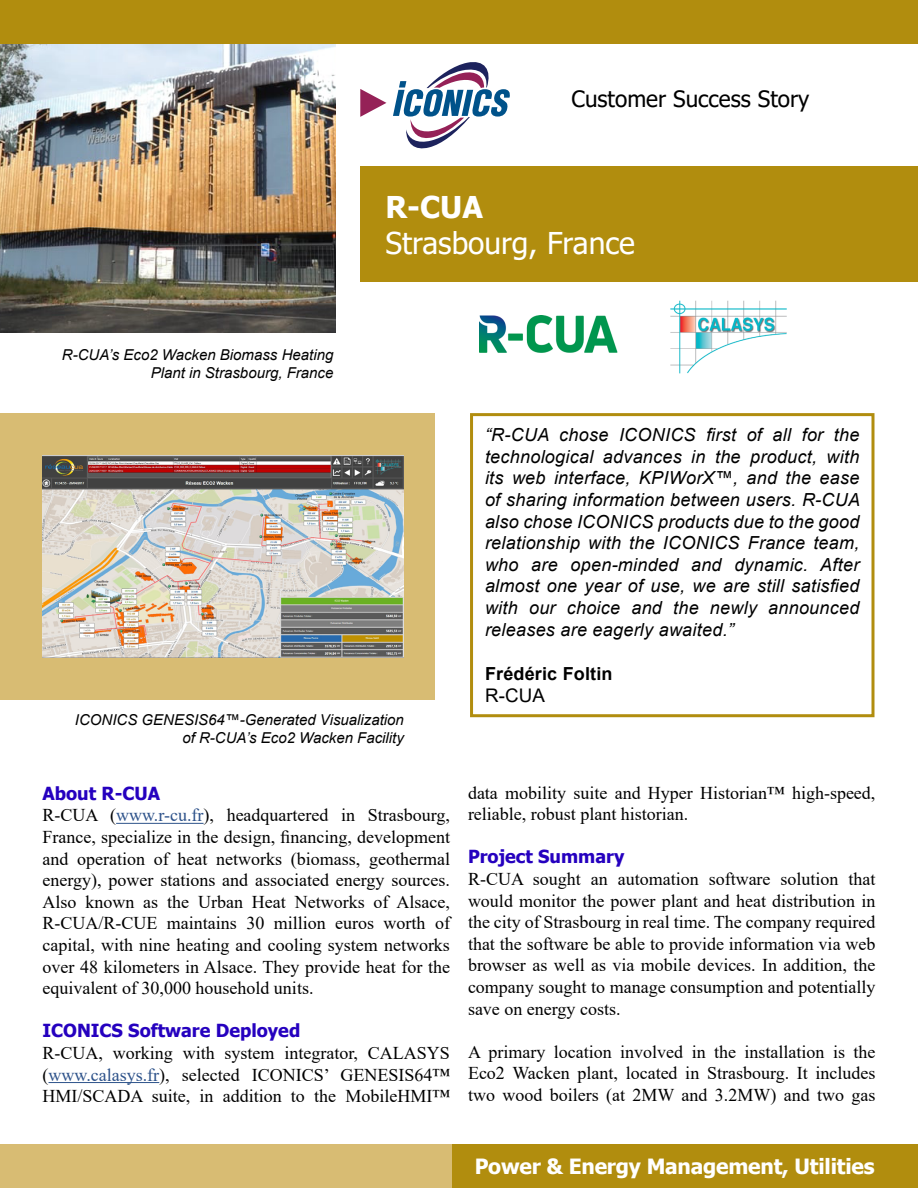
<style>
.page{position:relative;width:918px;height:1188px;background:#fff}
.page>*{position:absolute;margin:0;border:0;box-sizing:border-box;transform-origin:0 0}
.t1{font:30px "Tahoma";color:#fff}
.t2{font:700 30px "Tahoma";color:#fff}
.t3{font:22.5px "Tahoma";color:#000}
.t4{font:700 21px "Tahoma";letter-spacing:-.01em;color:#fff}
.t5{font:18.75px "Arial";color:#000}
.t6{font:18px/21.6px "Times New Roman";color:#000;text-align:justify}
.t7{font:italic 18px/21.6px "Arial";letter-spacing:.015em;color:#000;text-align:justify}
.t8{font:700 18px "Tahoma";color:#2500bf}
.t9{font:700 18px "Arial";letter-spacing:.01em;color:#000}
.t10{font:italic 15px/18px "Arial";color:#000;text-align:right}
.s1{color:#2d528a}
</style>
<div class="page">
<div style="left:0;top:1144px;width:472px;height:44px;background:#d8bc73"></div>
<div style="left:452px;top:1144px;width:466px;height:44px;background:#b18d0e"></div>
<div style="left:360px;top:167px;width:558px;height:115px;background:#b18d0e"></div>
<svg style="left:393px;top:62px;width:117px;height:86px"></svg>
<svg style="left:360px;top:89px;width:26px;height:28px"></svg>
<img style="left:0;top:44px;width:335px;height:289px">
<div style="left:0;top:0;width:918px;height:44px;background:#b18d0e"></div>
<img style="left:480px;top:316px;width:138px;height:37px">
<hr style="left:116px;top:823px;width:88px;height:1px;background:#2d528a">
<hr style="left:49px;top:1082px;width:110px;height:1px;background:#2d528a">
<div style="left:0;top:413px;width:435px;height:286px;background:#d8bc73"></div>
<div style="left:470px;top:413px;width:404px;height:304px;border:3px solid #b18d0e"></div>
<img style="left:670px;top:300px;width:117px;height:74px">
<img style="left:43px;top:455px;width:361px;height:202px">
<p class="t3" style="left:572px;top:84px;width:240px">Customer Success Story</p>
<p class="t10" style="left:62px;top:346px;width:273px">R-CUA’s Eco2 Wacken Biomass Heating<br>Plant in Strasbourg, France</p>
<h1 class="t2" style="left:386px;top:186px;width:99px">R-CUA</h1>
<h1 class="t1" style="left:386px;top:223px;width:251px">Strasbourg, France</h1>
<p class="t7" style="left:485px;top:424px;width:377px">“R-CUA chose ICONICS first of all for the technological advances in the product, with its web interface, KPIWorX™, and the ease of sharing information between users. R-CUA also chose ICONICS products due to the good relationship with the ICONICS France team, who are open-minded and dynamic. After almost one year of use, we are still satisfied with our choice and the newly announced releases are eagerly awaited.”</p>
<p class="t9" style="left:485px;top:661px;width:129px">Frédéric Foltin</p>
<p class="t5" style="left:485px;top:683px;width:62px">R-CUA</p>
<p class="t10" style="left:75px;top:711px;width:331px">ICONICS GENESIS64™-Generated Visualization of R-CUA’s Eco2 Wacken Facility</p>
<p class="t8" style="left:43px;top:781px;width:119px">About R-CUA</p>
<p class="t6" style="left:43px;top:804px;width:409px">R-CUA (<span class="s1">www.r-cu.fr</span>), headquartered in Strasbourg, France, specialize in the design, financing, development and operation of heat networks (biomass, geothermal energy), power stations and associated energy sources.<br>Also known as the Urban Heat Networks of Alsace, R-CUA/R-CUE maintains 30 million euros worth of capital, with nine heating and cooling system networks over 48 kilometers in Alsace. They provide heat for the equivalent of 30,000 household units.</p>
<p class="t8" style="left:43px;top:1018px;width:259px">ICONICS Software Deployed</p>
<p class="t6" style="left:43px;top:1042px;width:409px">R-CUA, working with system integrator, CALASYS (<span class="s1">www.calasys.fr</span>), selected ICONICS’ GENESIS64™ HMI/SCADA suite, in addition to the MobileHMI™</p>
<p class="t6" style="left:468px;top:781px;width:409px">data mobility suite and Hyper Historian™ high-speed, reliable, robust plant historian.</p>
<p class="t8" style="left:468px;top:844px;width:158px">Project Summary</p>
<p class="t6" style="left:468px;top:868px;width:409px">R-CUA sought an automation software solution that would monitor the power plant and heat distribution in the city of Strasbourg in real time. The company required that the software be able to provide information via web browser as well as via mobile devices. In addition, the company sought to manage consumption and potentially save on energy costs.</p>
<p class="t6" style="left:468px;top:1040px;width:409px">A primary location involved in the installation is the Eco2 Wacken plant, located in Strasbourg. It includes two wood boilers (at 2MW and 3.2MW) and two gas</p>
<p class="t4" style="left:475px;top:1152px;width:401px">Power &amp; Energy Management, Utilities</p>
</div>
